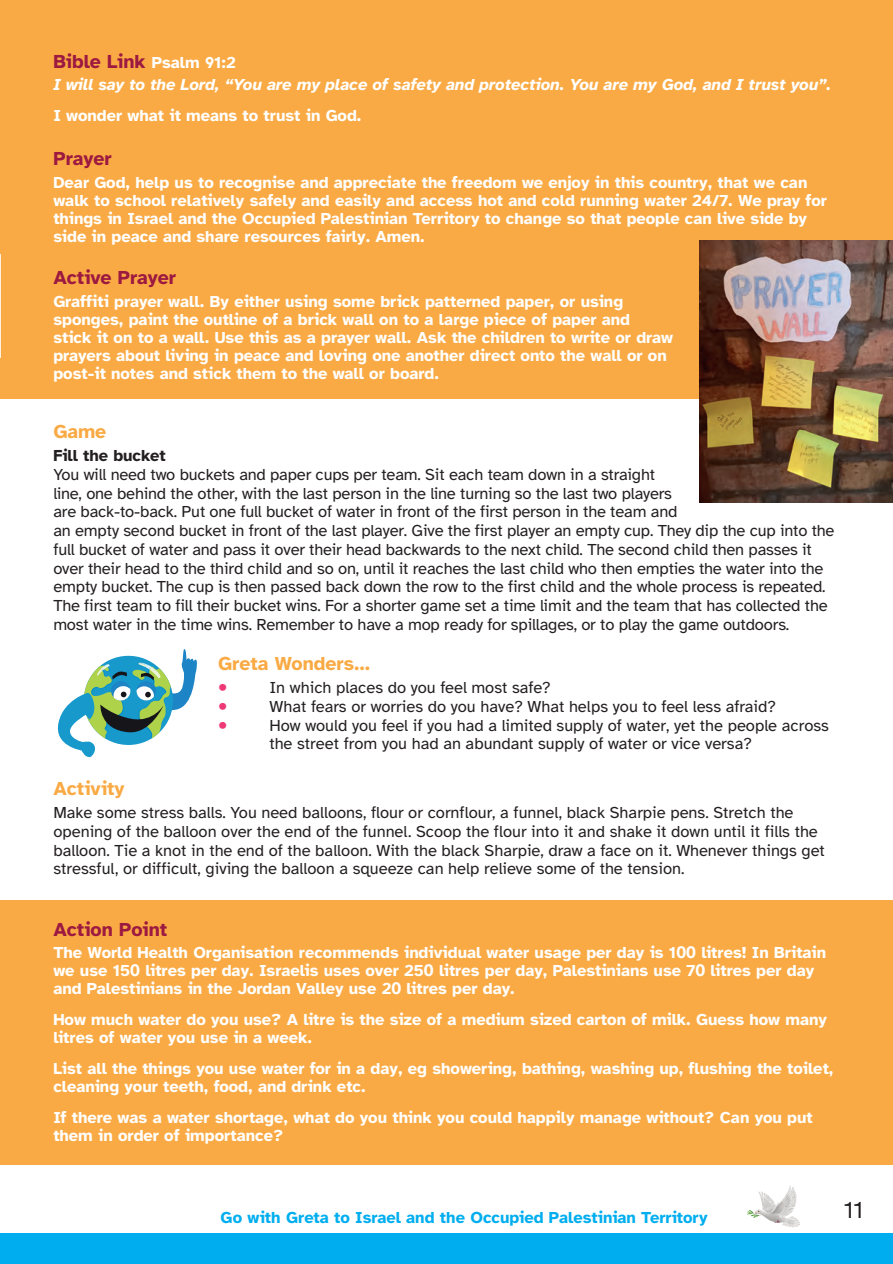
<style>
.page{position:relative;width:893px;height:1264px;background:#fff}
.page>*{position:absolute;margin:0;border:0;box-sizing:border-box;transform-origin:0 0}
.t1{font:24px "Atkinson Hyperlegible";color:#231f20}
.t2{font:700 19.5px "Atkinson Hyperlegible";color:#9c1941}
.t3{font:700 19.5px "Atkinson Hyperlegible";color:#faaa44}
.t4{font:16.5px/18.8px "Atkinson Hyperlegible";letter-spacing:-.01em;color:#231f20}
.t5{font:700 16.5px/18px "Atkinson Hyperlegible";color:#fff}
.t6{font:italic 700 16.5px "Atkinson Hyperlegible";letter-spacing:-.005em;color:#fff}
.t7{font:700 16.5px "Atkinson Hyperlegible";color:#00aeef}
.t8{font:700 16.5px "Atkinson Hyperlegible";color:#231f20}
.s1{font-size:16.5px;color:#fff}
.s2{font-family:"Myriad Pro";font-size:33px;color:#ef3876}
.s3{font-family:"BBC Reith Sans"}
</style>
<div class="page">
<svg style="left:747px;top:1185px;width:53px;height:42px"></svg>
<div style="left:0;top:1233px;width:893px;height:30px;background:#00aeef"></div>
<div style="left:0;top:899px;width:893px;height:265px;background:#faaa44"></div>
<div style="left:0;top:0;width:893px;height:399px;background:#faaa44"></div>
<svg style="left:58px;top:649px;width:139px;height:108px"></svg>
<hr style="left:0;top:254px;width:1px;height:104px;background:#fef0dd">
<img style="left:700px;top:240px;width:193px;height:262px">
<p class="t2" style="left:53px;top:50px;width:184px">Bible Link <span class="s1">Psalm 91:2</span></p>
<p class="t6" style="left:53px;top:75px;width:779px">I will say to the Lord, “You are my place of safety and protection. You are my God, and I trust you”.</p>
<p class="t5" style="left:53px;top:106px;width:309px">I wonder what it means to trust in God.</p>
<p class="t2" style="left:53px;top:148px;width:60px">Prayer</p>
<p class="t5" style="left:53px;top:173px;width:775px">Dear God, help us to recognise and appreciate the freedom we enjoy in this country, that we can walk to school relatively safely and easily and access hot and cold running water 24/7. We pray for things in Israel and the Occupied Palestinian Territory to change so that people can live side by side in peace and share resources fairly. Amen.</p>
<p class="t2" style="left:53px;top:266px;width:124px">Active Prayer</p>
<p class="t5" style="left:53px;top:292px;width:621px">Graffiti prayer wall. By either using some brick patterned paper, or using sponges, paint the outline of a brick wall on to a large piece of paper and<br>stick it on to a wall. Use this as a prayer wall. Ask the children to write or draw prayers about living in peace and loving one another direct onto the wall or on post-it notes and stick them to the wall or board.</p>
<p class="t3" style="left:53px;top:420px;width:54px">Game</p>
<p class="t8" style="left:53px;top:446px;width:114px">Fill the bucket</p>
<p class="t4" style="left:53px;top:465px;width:782px">You will need two buckets and paper cups per team. Sit each team down in a straight<br>line, one behind the other, with the last person in the line turning so the last two players<br>are back-to-back. Put one full bucket of water in front of the first person in the team and<br>an empty second bucket in front of the last player. Give the first player an empty cup. They dip the cup into the full bucket of water and pass it over their head backwards to the next child. The second child then passes it over their head to the third child and so on, until it reaches the last child who then empties the water into the empty bucket. The cup is then passed back down the row to the first child and the whole process is repeated.<br>The first team to fill their bucket wins. For a shorter game set a time limit and the team that has collected the most water in the time wins. Remember to have a mop ready for spillages, or to play the game outdoors.</p>
<p class="t3" style="left:218px;top:652px;width:154px">Greta Wonders...</p>
<p class="t4" style="left:218px;top:678px;width:334px"><span class="s2">•</span> In which places do you feel most safe?</p>
<p class="t4" style="left:218px;top:697px;width:559px"><span class="s2">•</span> What fears or worries do you have? What helps you to feel less afraid?</p>
<p class="t4" style="left:269px;top:715px;width:561px;text-indent:-51px"><span class="s2">•</span> How would you feel if you had a limited supply of water, yet the people across the street from you had an abundant supply of water or vice versa?</p>
<p class="t3" style="left:53px;top:777px;width:73px">Activity</p>
<p class="t4" style="left:53px;top:803px;width:773px">Make some stress balls. You need balloons, flour or cornflour, a funnel, black Sharpie pens. Stretch the opening of the balloon over the end of the funnel. Scoop the flour into it and shake it down until it fills the balloon. Tie a knot in the end of the balloon. With the black Sharpie, draw a face on it. Whenever things get stressful, or difficult, giving the balloon a squeeze can help relieve some of the tension.</p>
<p class="t2" style="left:53px;top:918px;width:115px">Action Point</p>
<p class="t5" style="left:53px;top:943px;width:774px">The World Health Organisation recommends individual water usage per day is 1<span class="s3">00</span> litres! In Britain we use 15<span class="s3">0</span> litres per day. Israelis uses over 25<span class="s3">0</span> litres per day, Palestinians use 7<span class="s3">0</span> litres per day and Palestinians in the Jordan Valley use 2<span class="s3">0</span> litres per day.</p>
<p class="t5" style="left:53px;top:1010px;width:775px">How much water do you use? A litre is the size of a medium sized carton of milk. Guess how many litres of water you use in a week.</p>
<p class="t5" style="left:53px;top:1059px;width:781px">List all the things you use water for in a day, eg showering, bathing, washing up, flushing the toilet, cleaning your teeth, food, and drink etc.</p>
<p class="t5" style="left:53px;top:1107px;width:761px">If there was a water shortage, what do you think you could happily manage without? Can you put them in order of importance?</p>
<p class="t7" style="left:221px;top:1207px;width:488px">Go with Greta to Israel and the Occupied Palestinian Territory</p>
<h1 class="t1" style="left:843px;top:1196px;width:21px">11</h1>
</div>
